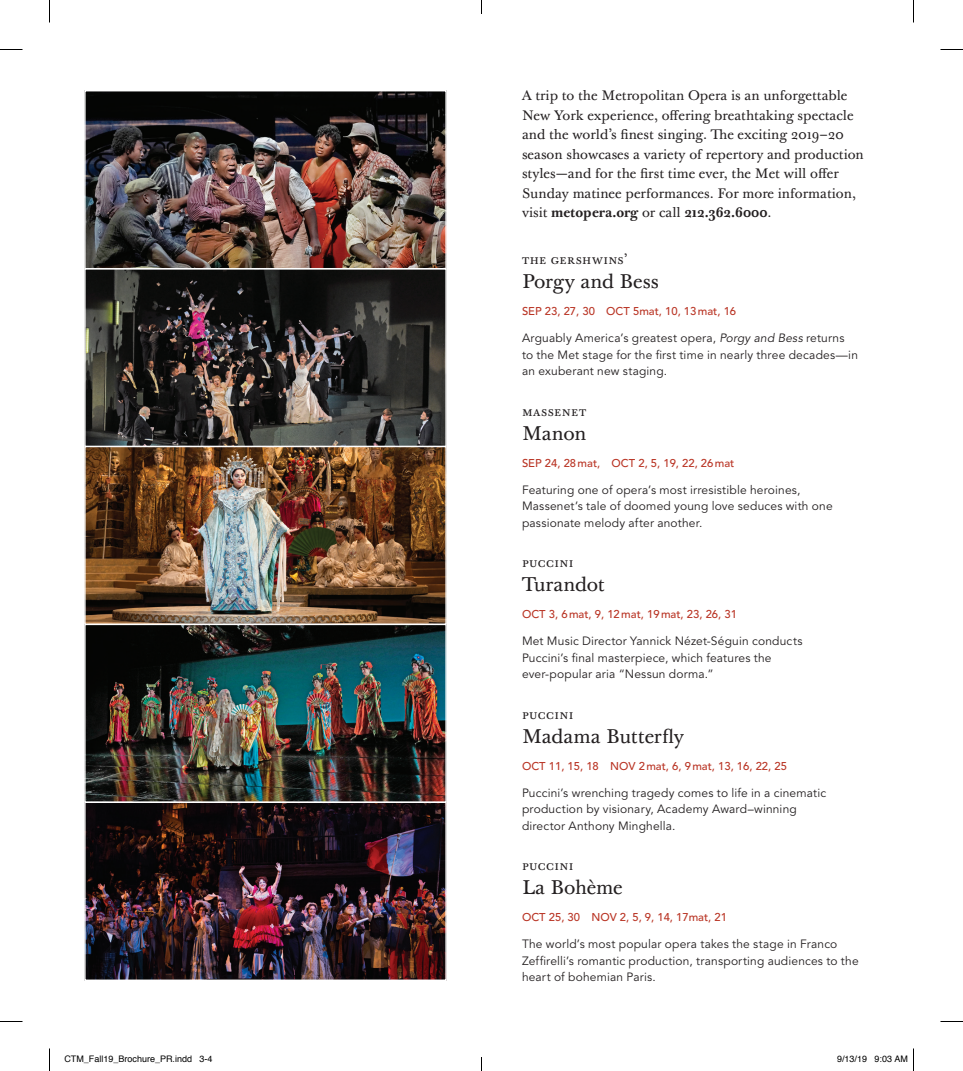
<style>
.page{position:relative;width:963px;height:1071px;background:#fff}
.page>*{position:absolute;margin:0;border:0;box-sizing:border-box;transform-origin:0 0}
.t1{font:19.5px "Baskerville Ten Pro";letter-spacing:-.01em;color:#231f20}
.t2{font:13.5px/19.5px "Baskerville Ten Pro";color:#231f20}
.t3{font:13.5px "Baskerville Ten Pro";letter-spacing:.025em;color:#231f20}
.t4{font:13.5px "Baskerville Ten Pro";letter-spacing:.035em;color:#231f20}
.t5{font:12px/16.5px "Avenir";letter-spacing:.015em;color:#231f20}
.t6{font:500 11.25px "Avenir";color:#b93424}
.t7{font:9px "Helvetica";color:#000}
.s1{font-weight:700}
.s2{font-style:italic}
</style>
<div class="page">
<img style="left:86px;top:92px;width:359px;height:887px">
<div style="left:84px;top:268px;width:363px;height:179px;border:1px solid #fff"></div>
<div style="left:84px;top:90px;width:363px;height:179px;border:1px solid #fff"></div>
<div style="left:84px;top:446px;width:363px;height:179px;border:1px solid #fff"></div>
<div style="left:84px;top:624px;width:363px;height:179px;border:1px solid #fff"></div>
<div style="left:84px;top:802px;width:363px;height:179px;border:1px solid #fff"></div>
<svg style="left:0;top:49px;width:22px;height:1px"></svg>
<svg style="left:940px;top:49px;width:23px;height:1px"></svg>
<svg style="left:0;top:1021px;width:22px;height:1px"></svg>
<svg style="left:940px;top:1021px;width:23px;height:1px"></svg>
<svg style="left:49px;top:0;width:1px;height:22px"></svg>
<svg style="left:49px;top:1048px;width:1px;height:23px"></svg>
<svg style="left:913px;top:0;width:1px;height:22px"></svg>
<svg style="left:913px;top:1048px;width:1px;height:23px"></svg>
<svg style="left:481px;top:0;width:1px;height:14px"></svg>
<svg style="left:481px;top:1058px;width:1px;height:13px"></svg>
<p class="t2" style="left:522px;top:86px;width:343px">A trip to the Metropolitan Opera is an unforgettable New York experience, offering breathtaking spectacle and the world’s finest singing. The exciting 2019–20 season showcases a variety of repertory and production styles—and for the first time ever, the Met will offer Sunday matinee performances. For more information, visit <span class="s1">metopera.org</span> or call <span class="s1">212.362.6000</span>.</p>
<p class="t3" style="left:522px;top:251px;width:107px">The Gershwins’</p>
<h1 class="t1" style="left:522px;top:269px;width:138px">Porgy and Bess</h1>
<p class="t6" style="left:522px;top:305px;width:216px">SEP 23, 27, 30 OCT 5mat, 10, 13mat, 16</p>
<p class="t5" style="left:522px;top:330px;width:338px">Arguably America’s greatest opera, <span class="s2">Porgy and Bess</span> returns to the Met stage for the first time in nearly three decades—in an exuberant new staging.</p>
<p class="t4" style="left:522px;top:402px;width:63px">Massenet</p>
<h1 class="t1" style="left:522px;top:420px;width:66px">Manon</h1>
<p class="t6" style="left:522px;top:456px;width:214px">SEP 24, 28mat, OCT 2, 5, 19, 22, 26mat</p>
<p class="t5" style="left:522px;top:481px;width:312px">Featuring one of opera’s most irresistible heroines,<br>Massenet’s tale of doomed young love seduces with one passionate melody after another.</p>
<p class="t3" style="left:522px;top:554px;width:53px">Puccini</p>
<h1 class="t1" style="left:522px;top:572px;width:84px">Turandot</h1>
<p class="t6" style="left:522px;top:608px;width:216px">OCT 3, 6mat, 9, 12mat, 19mat, 23, 26, 31</p>
<p class="t5" style="left:522px;top:633px;width:282px">Met Music Director Yannick Nézet-Séguin conducts<br>Puccini’s final masterpiece, which features the ever-popular aria “Nessun dorma.”</p>
<p class="t3" style="left:522px;top:705px;width:53px">Puccini</p>
<h1 class="t1" style="left:522px;top:723px;width:164px">Madama Butterfly</h1>
<p class="t6" style="left:522px;top:759px;width:267px">OCT 11, 15, 18 NOV 2mat, 6, 9mat, 13, 16, 22, 25</p>
<p class="t5" style="left:522px;top:784px;width:306px">Puccini’s wrenching tragedy comes to life in a cinematic production by visionary, Academy Award–winning director Anthony Minghella.</p>
<p class="t3" style="left:522px;top:857px;width:53px">Puccini</p>
<h1 class="t1" style="left:522px;top:875px;width:102px">La Bohème</h1>
<p class="t6" style="left:522px;top:911px;width:207px">OCT 25, 30 NOV 2, 5, 9, 14, 17mat, 21</p>
<p class="t5" style="left:522px;top:936px;width:338px">The world’s most popular opera takes the stage in Franco<br>Zeffirelli’s romantic production, transporting audiences to the heart of bohemian Paris.</p>
<p class="t7" style="left:64px;top:1052px;width:150px">CTM_Fall19_Brochure_PR.indd 3-4</p>
<p class="t7" style="left:837px;top:1052px;width:73px">9/13/19 9:03 AM</p>
</div>
